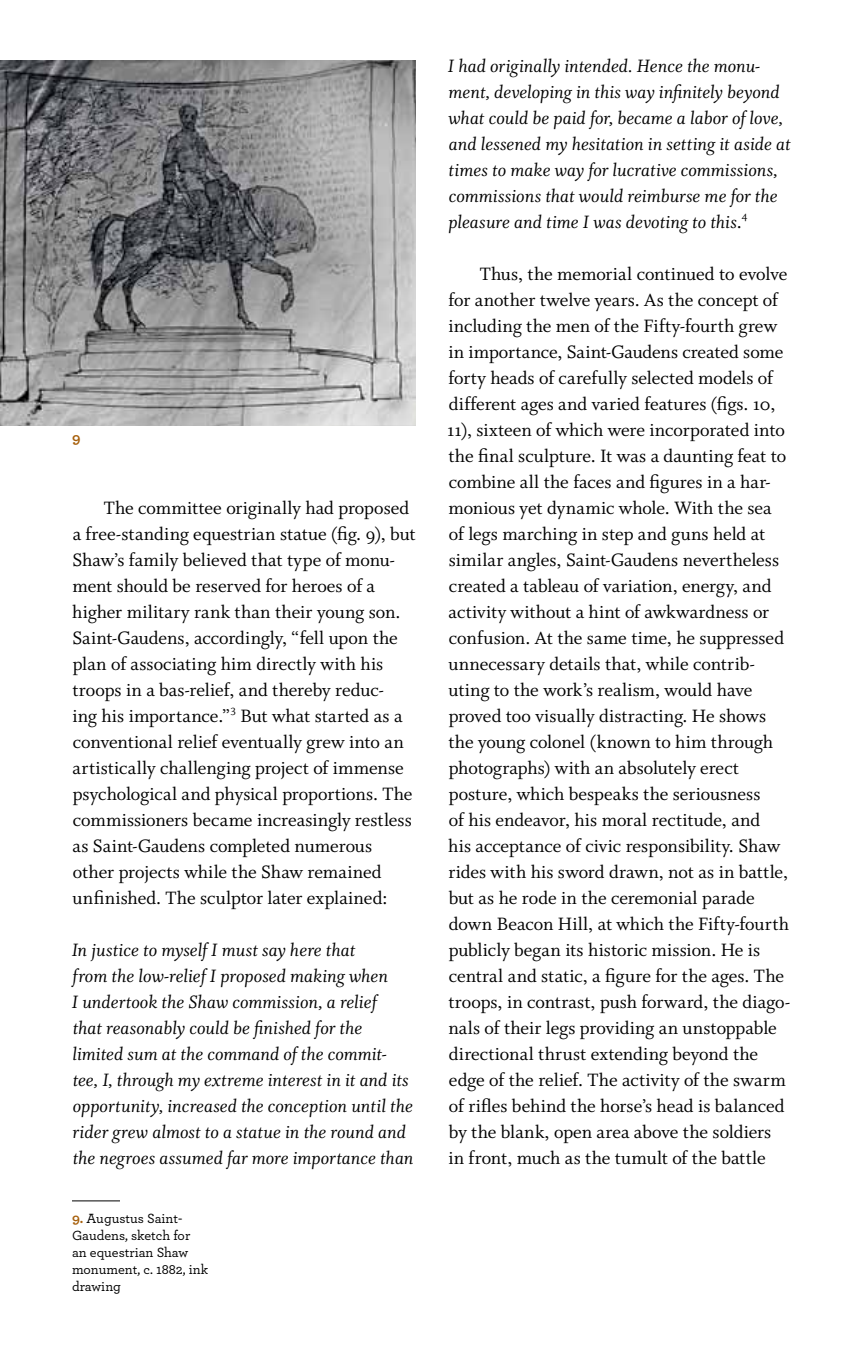
<style>
.page{position:relative;width:864px;height:1368px;background:#fff}
.page>*{position:absolute;margin:0;border:0;box-sizing:border-box;transform-origin:0 0}
.t1{font:20px/26px "Whitman Roman Os F";color:#000}
.t2{font:20px/26px "Whitman Italic Os F";color:#000}
.t3{font:700 15px "Archer";color:#a7600c}
.t4{font:500 14px/17px "Archer";color:#000}
.s1{font-weight:700;color:#a7600c}
.s2{font-family:"Whitman Roman Os F"}
</style>
<div class="page">
<hr style="left:72px;top:1201px;width:48px;height:1px;background:#000">
<img style="left:0;top:60px;width:416px;height:365px">
<p class="t3" style="left:72px;top:426px;width:10px">9</p>
<p class="t1" style="left:72px;top:495px;width:345px;text-indent:31px">The committee originally had proposed a free-standing equestrian statue (fig. 9), but Shaw’s family believed that type of monu&shy;ment should be reserved for heroes of a higher military rank than their young son.<br>Saint-Gaudens, accordingly, “fell upon the plan of associating him directly with his troops in a bas-relief, and thereby reduc-<br>ing his importance.”<sup>3</sup> But what started as a conventional relief eventually grew into an artistically challenging project of immense psychological and physical proportions. The commissioners became increasingly restless as Saint-Gaudens completed numerous other projects while the Shaw remained unfinished. The sculptor later explained:</p>
<p class="t2" style="left:72px;top:937px;width:343px">In justice to myself I must say here that<br>from the low-relief I proposed making when<br>I undertook the Shaw commission, a relief<br>that reasonably could be finished for the limited sum at the command of the commit&shy;tee, I, through my extreme interest in it and its opportunity, increased the conception until the rider grew almost to a statue in the round and the negroes assumed far more importance than</p>
<p class="t4" style="left:72px;top:1209px;width:138px"><span class="s1">9.</span> Augustus Saint-<br>Gaudens, sketch for an equestrian Shaw monument, c. 1882, ink drawing</p>
<p class="t2" style="left:448px;top:53px;width:344px">I had originally intended. Hence the monu&shy;ment, developing in this way infinitely beyond what could be paid for, became a labor of love, and lessened my hesitation in setting it aside at times to make way for lucrative commissions, commissions that would reimburse me for the pleasure and time I was devoting to this<span class="s2">.</span><sup>4</sup></p>
<p class="t1" style="left:447px;top:261px;width:345px;text-indent:33px">Thus, the memorial continued to evolve for another twelve years. As the concept of including the men of the Fifty-fourth grew in importance, Saint-Gaudens created some forty heads of carefully selected models of different ages and varied features (figs. 10, 11), sixteen of which were incorporated into the final sculpture. It was a daunting feat to combine all the faces and figures in a har&shy;monious yet dynamic whole. With the sea of legs marching in step and guns held at similar angles, Saint-Gaudens nevertheless created a tableau of variation, energy, and activity without a hint of awkwardness or confusion. At the same time, he suppressed unnecessary details that, while contrib&shy;uting to the work’s realism, would have proved too visually distracting. He shows the young colonel (known to him through photographs) with an absolutely erect posture, which bespeaks the seriousness<br>of his endeavor, his moral rectitude, and<br>his acceptance of civic responsibility. Shaw rides with his sword drawn, not as in battle, but as he rode in the ceremonial parade down Beacon Hill, at which the Fifty-fourth publicly began its historic mission. He is central and static, a figure for the ages. The troops, in contrast, push forward, the diago&shy;nals of their legs providing an unstoppable directional thrust extending beyond the edge of the relief. The activity of the swarm of rifles behind the horse’s head is balanced by the blank, open area above the soldiers in front, much as the tumult of the battle</p>
</div>
